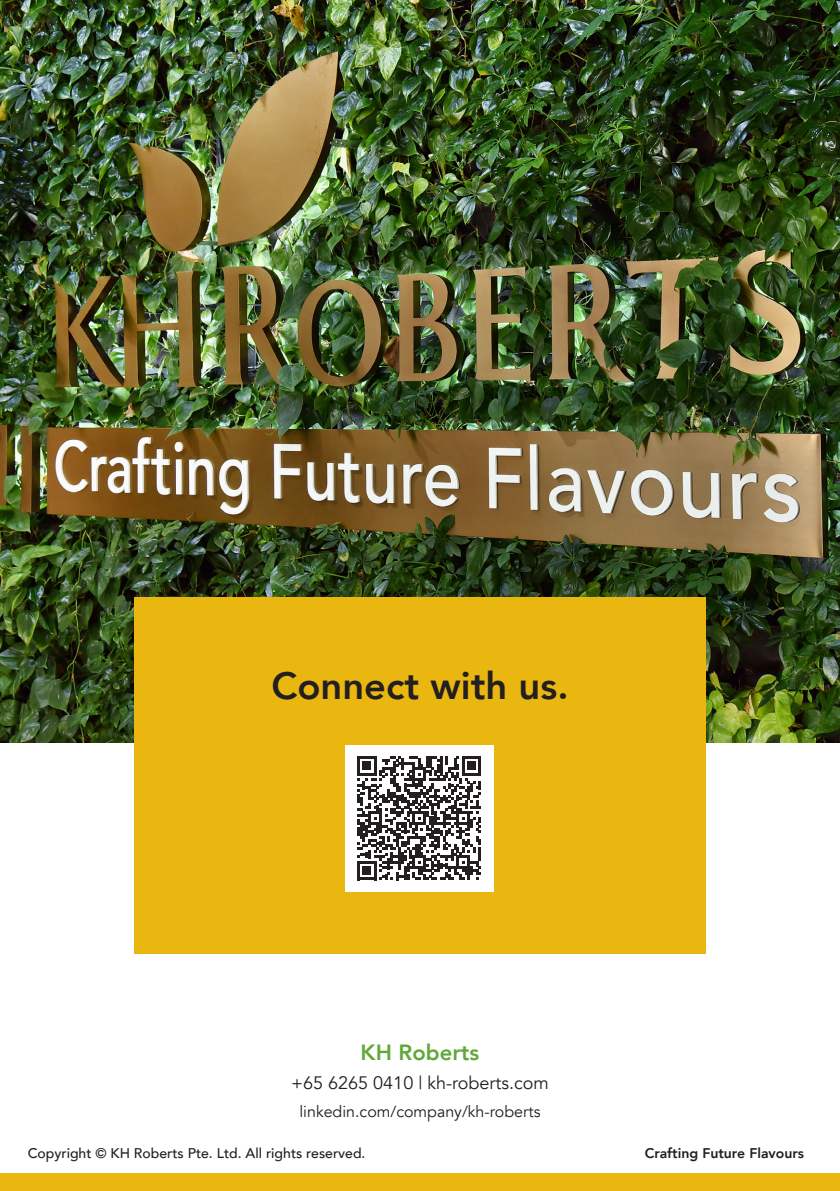
<style>
.page{position:relative;width:840px;height:1191px;background:#fff}
.page>*{position:absolute;margin:0;border:0;box-sizing:border-box;transform-origin:0 0}
.t1{font:800 38px "Avenir";color:#231f20}
.t2{font:800 22px "Avenir";color:#61a73a}
.t3{font:18px "Avenir";color:#231f20}
.t4{font:16px "Avenir";color:#231f20}
.t5{font:500 14px "Avenir";color:#231f20}
.t6{font:800 14px "Avenir";color:#231f20}
</style>
<div class="page">
<img style="left:0;top:0;width:839px;height:742px">
<div style="left:134px;top:597px;width:571px;height:357px;background:#eab610"></div>
<div style="left:345px;top:745px;width:149px;height:146px;background:#fff"></div>
<svg style="left:357px;top:756px;width:124px;height:124px"></svg>
<div style="left:0;top:1173px;width:839px;height:18px;background:#eab610"></div>
<p class="t1" style="left:271px;top:656px;width:298px">Connect with us.</p>
<p class="t2" style="left:360px;top:1035px;width:120px">KH Roberts</p>
<p class="t3" style="left:291px;top:1072px;width:259px">+65 6265 0410 | kh-roberts.com</p>
<p class="t4" style="left:299px;top:1102px;width:242px">linkedin.com/company/kh-roberts</p>
<p class="t5" style="left:28px;top:1141px;width:339px">Copyright © KH Roberts Pte. Ltd. All rights reserved.</p>
<p class="t6" style="left:644px;top:1142px;width:161px">Crafting Future Flavours</p>
</div>
